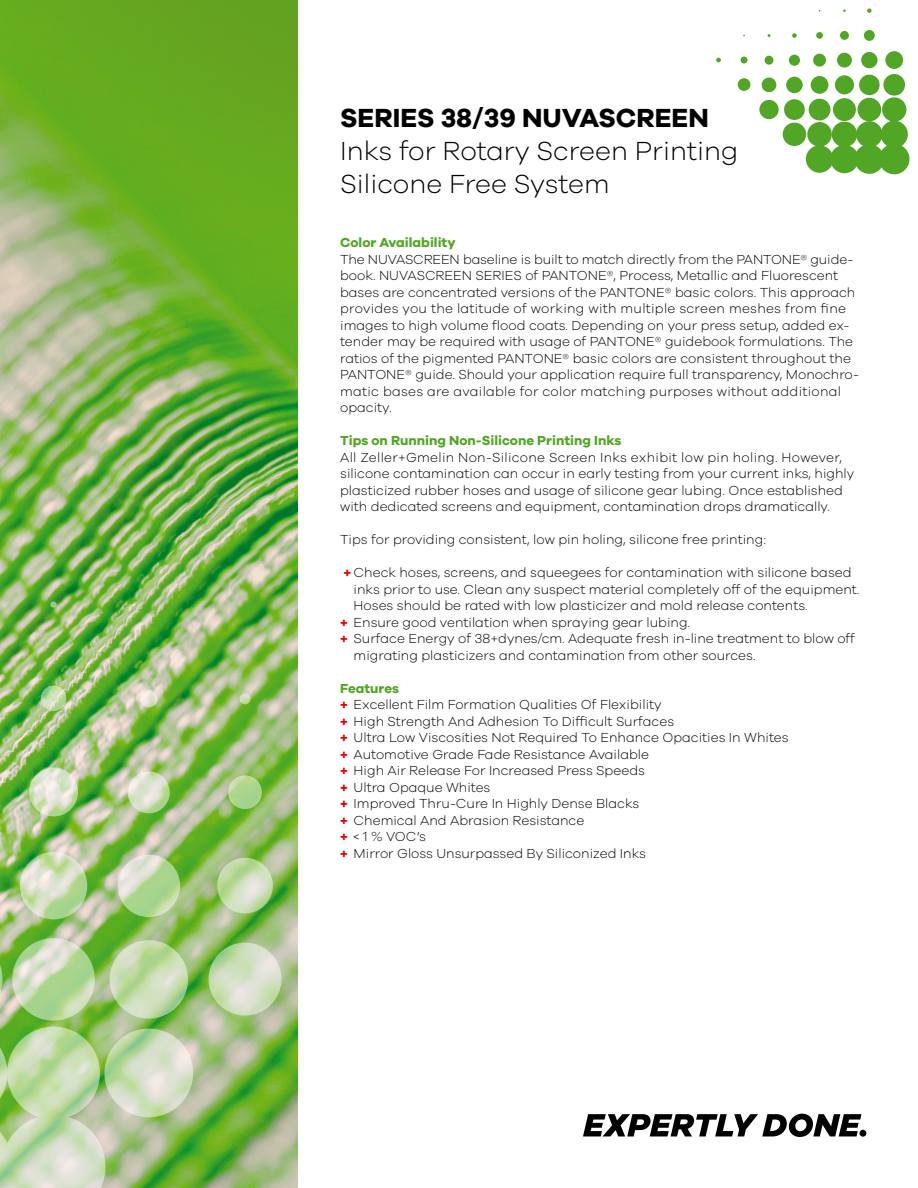
<style>
.page{position:relative;width:918px;height:1188px;background:#fff}
.page>*{position:absolute;margin:0;border:0;box-sizing:border-box;transform-origin:0 0}
.t1{font:300 27px/33px "Galano Grotesque";color:#000}
.t2{font:700 27px "Galano Grotesque";color:#000}
.t3{font:300 13.5px/16.5px "Galano Grotesque";color:#000}
.t4{font:700 13.5px "Galano Grotesque";color:#52a625}
.s1{font-weight:700;color:#e60005}
.s2{font-weight:700;color:#52a625}
</style>
<div class="page">
<img style="left:0;top:0;width:298px;height:1188px">
<svg style="left:20px;top:852px;width:67px;height:67px;background:#cbddb6"></svg>
<svg style="left:117px;top:855px;width:63px;height:62px;background:#c1daab"></svg>
<svg style="left:217px;top:858px;width:56px;height:56px;background:#c6dcaf"></svg>
<svg style="left:240px;top:693px;width:11px;height:11px"></svg>
<svg style="left:140px;top:690px;width:17px;height:17px"></svg>
<svg style="left:41px;top:686px;width:25px;height:25px"></svg>
<svg style="left:228px;top:775px;width:34px;height:34px"></svg>
<svg style="left:128px;top:771px;width:42px;height:42px"></svg>
<svg style="left:29px;top:768px;width:49px;height:48px;background:#dae2c8"></svg>
<svg style="left:50px;top:601px;width:7px;height:7px"></svg>
<svg style="left:110px;top:940px;width:78px;height:79px;background:#c3dbac"></svg>
<svg style="left:209px;top:943px;width:73px;height:73px;background:#d0dec0"></svg>
<svg style="left:104px;top:1029px;width:89px;height:88px;background:#cdddbe"></svg>
<svg style="left:0;top:936px;width:105px;height:252px;background:#b3d198"></svg>
<svg style="left:583px;top:1114px;width:283px;height:23px"></svg>
<div style="left:811px;top:76px;width:17px;height:18px;background:#52a625;border-radius:50%"></div>
<div style="left:835px;top:75px;width:19px;height:19px;background:#52a625;border-radius:50%"></div>
<div style="left:859px;top:75px;width:21px;height:20px;background:#52a625;border-radius:50%"></div>
<div style="left:883px;top:74px;width:22px;height:22px;background:#52a625;border-radius:50%"></div>
<div style="left:786px;top:77px;width:17px;height:16px;background:#52a625;border-radius:50%"></div>
<div style="left:762px;top:78px;width:14px;height:14px;background:#52a625;border-radius:50%"></div>
<div style="left:738px;top:78px;width:12px;height:13px;background:#52a625;border-radius:50%"></div>
<svg style="left:716px;top:58px;width:5px;height:4px"></svg>
<svg style="left:792px;top:33px;width:5px;height:5px"></svg>
<div style="left:816px;top:32px;width:7px;height:7px;background:#52a625;border-radius:50%"></div>
<div style="left:840px;top:31px;width:9px;height:9px;background:#52a625;border-radius:50%"></div>
<div style="left:864px;top:30px;width:11px;height:11px;background:#52a625;border-radius:50%"></div>
<div style="left:741px;top:57px;width:7px;height:7px;background:#52a625;border-radius:50%"></div>
<div style="left:765px;top:56px;width:8px;height:9px;background:#52a625;border-radius:50%"></div>
<div style="left:789px;top:55px;width:11px;height:11px;background:#52a625;border-radius:50%"></div>
<div style="left:813px;top:54px;width:13px;height:13px;background:#52a625;border-radius:50%"></div>
<div style="left:837px;top:53px;width:15px;height:15px;background:#52a625;border-radius:50%"></div>
<div style="left:861px;top:52px;width:17px;height:16px;background:#52a625;border-radius:50%"></div>
<svg style="left:867px;top:9px;width:5px;height:4px"></svg>
<div style="left:784px;top:99px;width:21px;height:21px;background:#52a625;border-radius:50%"></div>
<div style="left:759px;top:100px;width:20px;height:19px;background:#52a625;border-radius:50%"></div>
<div style="left:809px;top:99px;width:21px;height:21px;background:#52a625;border-radius:50%"></div>
<div style="left:833px;top:98px;width:23px;height:23px;background:#52a625;border-radius:50%"></div>
<div style="left:858px;top:98px;width:23px;height:23px;background:#52a625;border-radius:50%"></div>
<div style="left:882px;top:97px;width:24px;height:25px;background:#52a625;border-radius:50%"></div>
<div style="left:885px;top:51px;width:18px;height:18px;background:#52a625;border-radius:50%"></div>
<div style="left:807px;top:122px;width:25px;height:25px;background:#52a625;border-radius:50%"></div>
<div style="left:832px;top:122px;width:25px;height:25px;background:#52a625;border-radius:50%"></div>
<div style="left:856px;top:121px;width:27px;height:26px;background:#52a625;border-radius:50%"></div>
<div style="left:881px;top:121px;width:27px;height:27px;background:#52a625;border-radius:50%"></div>
<div style="left:783px;top:123px;width:23px;height:23px;background:#52a625;border-radius:50%"></div>
<div style="left:830px;top:145px;width:29px;height:28px;background:#52a625;border-radius:50%"></div>
<div style="left:855px;top:144px;width:29px;height:30px;background:#52a625;border-radius:50%"></div>
<div style="left:879px;top:144px;width:30px;height:30px;background:#52a625;border-radius:50%"></div>
<div style="left:806px;top:145px;width:27px;height:28px;background:#52a625;border-radius:50%"></div>
<h1 class="t2" style="left:340px;top:101px;width:370px">SERIES 38/39 NUVASCREEN</h1>
<h1 class="t1" style="left:340px;top:133px;width:400px">Inks for Rotary Screen Printing<br>Silicone Free System</h1>
<p class="t4" style="left:340px;top:234px;width:117px">Color Availability</p>
<p class="t3" style="left:340px;top:251px;width:520px">The NUVASCREEN baseline is built to match directly from the PANTONE® guide&shy;book. NUVASCREEN SERIES of PANTONE®, Process, Metallic and Fluorescent bases are concentrated versions of the PANTONE® basic colors. This approach provides you the latitude of working with multiple screen meshes from fine images to high volume flood coats. Depending on your press setup, added ex&shy;tender may be required with usage of PANTONE® guidebook formulations. The ratios of the pigmented PANTONE® basic colors are consistent throughout the PANTONE® guide. Should your application require full transparency, Monochro&shy;matic bases are available for color matching purposes without additional opacity.</p>
<p class="t4" style="left:340px;top:432px;width:283px">Tips on Running Non-Silicone Printing Inks</p>
<p class="t3" style="left:340px;top:449px;width:516px">All Zeller+Gmelin Non-Silicone Screen Inks exhibit low pin holing. However, silicone contamination can occur in early testing from your current inks, highly plasticized rubber hoses and usage of silicone gear lubing. Once established with dedicated screens and equipment, contamination drops dramatically.</p>
<p class="t3" style="left:340px;top:531px;width:427px">Tips for providing consistent, low pin holing, silicone free printing:</p>
<p class="t3" style="left:344px;top:564px;width:509px"><span class="s1">+</span> Check hoses, screens, and squeegees for contamination with silicone based</p>
<p class="t3" style="left:354px;top:581px;width:507px">inks prior to use. Clean any suspect material completely off of the equipment.</p>
<p class="t3" style="left:354px;top:597px;width:456px">Hoses should be rated with low plasticizer and mold release contents.</p>
<p class="t3" style="left:340px;top:614px;width:351px"><span class="s1">+</span> Ensure good ventilation when spraying gear lubing.</p>
<p class="t3" style="left:340px;top:630px;width:516px"><span class="s1">+</span> Surface Energy of 38+dynes/cm. Adequate fresh in-line treatment to blow off</p>
<p class="t3" style="left:354px;top:647px;width:403px">migrating plasticizers and contamination from other sources.</p>
<p class="t3" style="left:340px;top:680px;width:450px"><span class="s2">Features<br></span><span class="s1">+</span> Excellent Film Formation Qualities Of Flexibility<br><span class="s1">+</span> High Strength And Adhesion To Difficult Surfaces<br><span class="s1">+</span> Ultra Low Viscosities Not Required To Enhance Opacities In Whites <span class="s1">+</span> Automotive Grade Fade Resistance Available<br><span class="s1">+</span> High Air Release For Increased Press Speeds<br><span class="s1">+</span> Ultra Opaque Whites<br><span class="s1">+</span> Improved Thru-Cure In Highly Dense Blacks<br><span class="s1">+</span> Chemical And Abrasion Resistance<br><span class="s1">+</span> &lt; 1 % VOC’s<br><span class="s1">+</span> Mirror Gloss Unsurpassed By Siliconized Inks</p>
</div>
